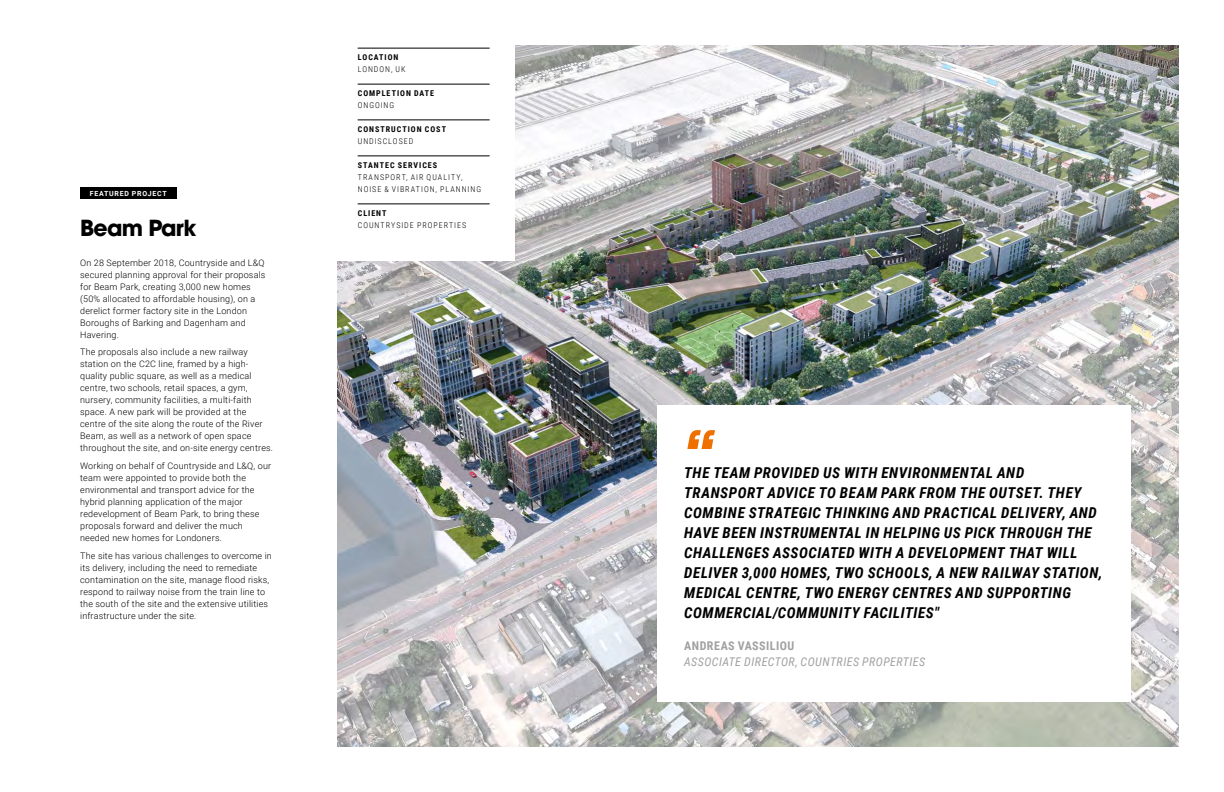
<style>
.page{position:relative;width:1224px;height:792px;background:#fff}
.page>*{position:absolute;margin:0;border:0;box-sizing:border-box;transform-origin:0 0}
.t1{font:700 22px "ITC Avant Garde Pro";letter-spacing:-.035em;color:#000}
.t2{font:italic 700 15px/20px "Roboto Condensed";letter-spacing:.035em;color:#000}
.t3{font:italic 12px "Roboto Condensed";letter-spacing:.035em;color:#a1a1a1}
.t4{font:700 12px "Roboto Condensed";letter-spacing:.035em;color:#a1a1a1}
.t5{font:300 9px/12px "Roboto";letter-spacing:.02em;color:#000}
.t6{font:300 8px/12px "Roboto Condensed";letter-spacing:.125em;color:#000}
.t7{font:700 8px "Roboto Condensed";letter-spacing:.125em;color:#000}
.t8{font:700 7px "Roboto";letter-spacing:.105em;color:#fff}
</style>
<div class="page">
<img style="left:337px;top:45px;width:842px;height:702px">
<div style="left:657px;top:405px;width:473px;height:297px;background:#fff"></div>
<div style="left:324px;top:23px;width:191px;height:238px;background:#fff"></div>
<div style="left:80px;top:187px;width:96px;height:12px;background:#000"></div>
<hr style="left:358px;top:48px;width:132px;height:1px;background:#000">
<hr style="left:358px;top:84px;width:132px;height:1px;background:#000">
<hr style="left:358px;top:120px;width:132px;height:1px;background:#000">
<hr style="left:358px;top:156px;width:132px;height:1px;background:#000">
<hr style="left:358px;top:204px;width:132px;height:1px;background:#000">
<svg style="left:687px;top:430px;width:28px;height:19px"></svg>
<p class="t8" style="left:90px;top:189px;width:78px">FEATURED PROJECT</p>
<h1 class="t1" style="left:80px;top:213px;width:118px">Beam Park</h1>
<p class="t5" style="left:80px;top:256px;width:187px">On 28 September 2018, Countryside and L&amp;Q secured planning approval for their proposals for Beam Park, creating 3,000 new homes (50% allocated to affordable housing), on a derelict former factory site in the London Boroughs of Barking and Dagenham and Havering.</p>
<p class="t5" style="left:80px;top:346px;width:194px">The proposals also include a new railway station on the C2C line, framed by a high&shy;quality public square, as well as a medical centre, two schools, retail spaces, a gym, nursery, community facilities, a multi-faith space. A new park will be provided at the centre of the site along the route of the River Beam, as well as a network of open space throughout the site, and on-site energy centres.</p>
<p class="t5" style="left:80px;top:459px;width:193px">Working on behalf of Countryside and L&amp;Q, our team were appointed to provide both the environmental and transport advice for the hybrid planning application of the major redevelopment of Beam Park, to bring these proposals forward and deliver the much needed new homes for Londoners.</p>
<p class="t5" style="left:80px;top:549px;width:193px">The site has various challenges to overcome in its delivery, including the need to remediate contamination on the site, manage flood risks, respond to railway noise from the train line to the south of the site and the extensive utilities infrastructure under the site.</p>
<p class="t7" style="left:358px;top:52px;width:42px">LOCATION</p>
<p class="t6" style="left:358px;top:63px;width:49px">LONDON, UK</p>
<p class="t7" style="left:358px;top:88px;width:78px">COMPLETION DATE</p>
<p class="t6" style="left:358px;top:99px;width:38px">ONGOING</p>
<p class="t7" style="left:358px;top:124px;width:90px">CONSTRUCTION COST</p>
<p class="t6" style="left:358px;top:135px;width:57px">UNDISCLOSED</p>
<p class="t7" style="left:358px;top:160px;width:81px">STANTEC SERVICES</p>
<p class="t6" style="left:358px;top:171px;width:125px">TRANSPORT, AIR QUALITY,<br>NOISE &amp; VIBRATION, PLANNING</p>
<p class="t7" style="left:358px;top:208px;width:30px">CLIENT</p>
<p class="t6" style="left:358px;top:219px;width:110px">COUNTRYSIDE PROPERTIES</p>
<p class="t2" style="left:684px;top:462px;width:420px">THE TEAM PROVIDED US WITH ENVIRONMENTAL AND TRANSPORT ADVICE TO BEAM PARK FROM THE OUTSET. THEY COMBINE STRATEGIC THINKING AND PRACTICAL DELIVERY, AND HAVE BEEN INSTRUMENTAL IN HELPING US PICK THROUGH THE CHALLENGES ASSOCIATED WITH A DEVELOPMENT THAT WILL DELIVER 3,000 HOMES, TWO SCHOOLS, A NEW RAILWAY STATION, MEDICAL CENTRE, TWO ENERGY CENTRES AND SUPPORTING COMMERCIAL/COMMUNITY FACILITIES"</p>
<h3 class="t4" style="left:684px;top:638px;width:112px">ANDREAS VASSILIOU</h3>
<h3 class="t3" style="left:684px;top:654px;width:242px">ASSOCIATE DIRECTOR, COUNTRIES PROPERTIES</h3>
</div>
